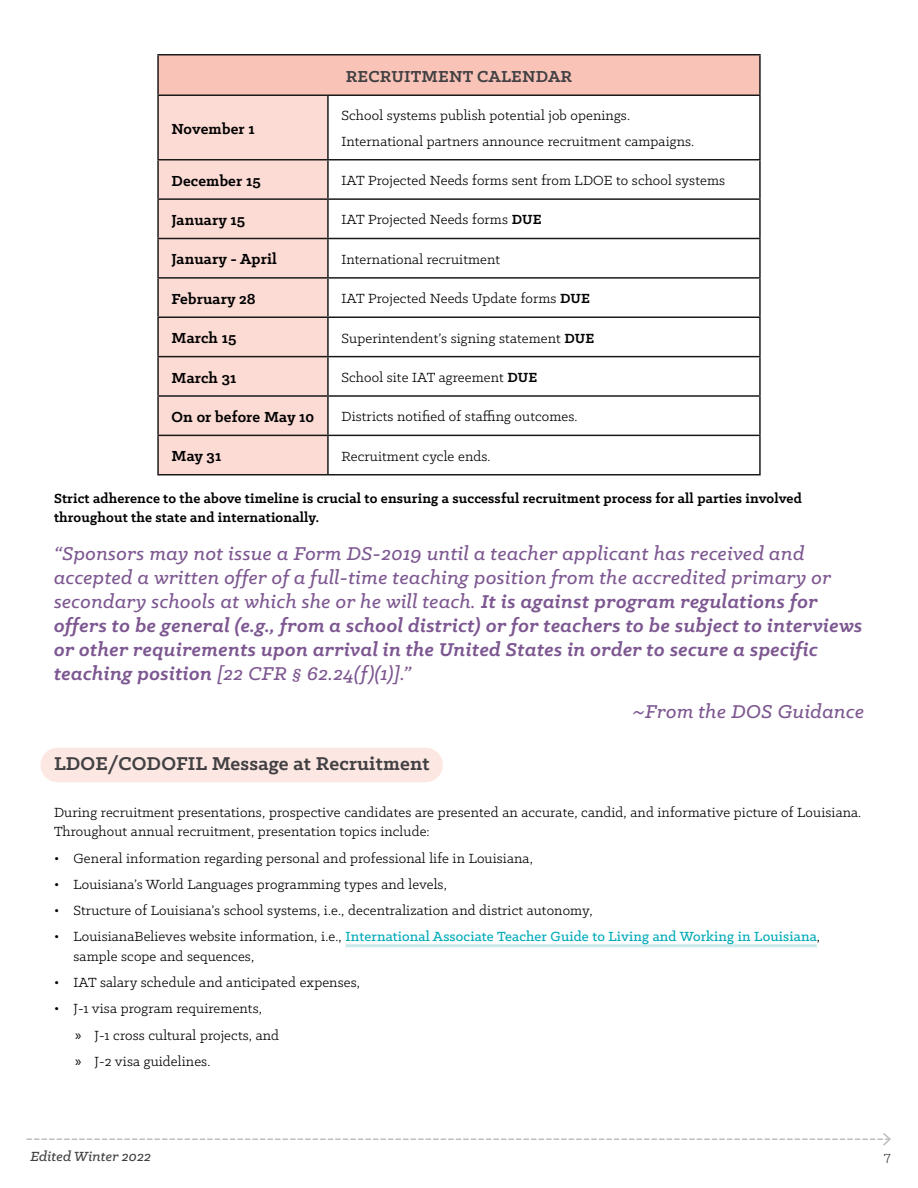
<style>
.page{position:relative;width:918px;height:1188px;background:#fff}
.page>*{position:absolute;margin:0;border:0;box-sizing:border-box;transform-origin:0 0}
.t1{font:italic 500 21px/24.2px "Klinic Slab";letter-spacing:.02em;color:#7d5791}
.Subhead_2{font:700 21px "Klinic Slab";letter-spacing:.01em;color:#414042}
.Body{font:700 18px "Klinic Slab";letter-spacing:.01em;color:#414042}
.Body-2{font:700 16.5px "Klinic Slab";letter-spacing:.01em;color:#000}
.Body-3{font:15px/19.5px "Klinic Slab";letter-spacing:.01em;color:#000}
.Body-4{font:700 15px/19.5px "Klinic Slab";letter-spacing:.01em;color:#000}
.t2{font:italic 500 15px "Klinic Slab";letter-spacing:.01em;color:#414042}
.t3{font:15px "Klinic Slab";color:#414042}
.s1{font-weight:700}
.s2{font-weight:500;color:#00abb8}
.s3{font-family:"Myriad Pro"}
</style>
<div class="page">
<svg style="left:27px;top:1133px;width:864px;height:13px"></svg>
<div style="left:40px;top:748px;width:403px;height:34px;background:#fde7e2;border-radius:17px"></div>
<hr style="left:346px;top:944px;width:471px;height:3px;background:#c9e9ec">
<div style="left:158px;top:55px;width:602px;height:40px;background:#fac3b8"></div>
<div style="left:159px;top:96px;width:168px;height:378px;background:#fcdbd4"></div>
<hr style="left:157px;top:54px;width:171px;height:2px;background:#1a1a1a">
<hr style="left:157px;top:56px;width:2px;height:38px;background:#1a1a1a">
<hr style="left:328px;top:54px;width:433px;height:2px;background:#1a1a1a">
<hr style="left:759px;top:56px;width:2px;height:38px;background:#1a1a1a">
<hr style="left:157px;top:94px;width:171px;height:2px;background:#1a1a1a">
<hr style="left:157px;top:96px;width:2px;height:63px;background:#1a1a1a">
<hr style="left:328px;top:94px;width:433px;height:2px;background:#1a1a1a">
<hr style="left:327px;top:96px;width:2px;height:63px;background:#1a1a1a">
<hr style="left:759px;top:96px;width:2px;height:63px;background:#1a1a1a">
<hr style="left:157px;top:159px;width:171px;height:1px;background:#1a1a1a">
<hr style="left:157px;top:160px;width:2px;height:38px;background:#1a1a1a">
<hr style="left:328px;top:159px;width:433px;height:1px;background:#1a1a1a">
<hr style="left:327px;top:160px;width:2px;height:38px;background:#1a1a1a">
<hr style="left:759px;top:160px;width:2px;height:38px;background:#1a1a1a">
<hr style="left:157px;top:198px;width:171px;height:2px;background:#1a1a1a">
<hr style="left:157px;top:200px;width:2px;height:38px;background:#1a1a1a">
<hr style="left:328px;top:198px;width:433px;height:2px;background:#1a1a1a">
<hr style="left:327px;top:200px;width:2px;height:38px;background:#1a1a1a">
<hr style="left:759px;top:200px;width:2px;height:38px;background:#1a1a1a">
<hr style="left:157px;top:238px;width:171px;height:1px;background:#1a1a1a">
<hr style="left:157px;top:239px;width:2px;height:38px;background:#1a1a1a">
<hr style="left:328px;top:238px;width:433px;height:1px;background:#1a1a1a">
<hr style="left:327px;top:239px;width:2px;height:38px;background:#1a1a1a">
<hr style="left:759px;top:239px;width:2px;height:38px;background:#1a1a1a">
<hr style="left:157px;top:277px;width:171px;height:2px;background:#1a1a1a">
<hr style="left:157px;top:279px;width:2px;height:37px;background:#1a1a1a">
<hr style="left:328px;top:277px;width:433px;height:2px;background:#1a1a1a">
<hr style="left:327px;top:279px;width:2px;height:37px;background:#1a1a1a">
<hr style="left:759px;top:279px;width:2px;height:37px;background:#1a1a1a">
<hr style="left:157px;top:316px;width:171px;height:2px;background:#1a1a1a">
<hr style="left:157px;top:318px;width:2px;height:38px;background:#1a1a1a">
<hr style="left:328px;top:316px;width:433px;height:2px;background:#1a1a1a">
<hr style="left:327px;top:318px;width:2px;height:38px;background:#1a1a1a">
<hr style="left:759px;top:318px;width:2px;height:38px;background:#1a1a1a">
<hr style="left:157px;top:356px;width:171px;height:1px;background:#1a1a1a">
<hr style="left:157px;top:357px;width:2px;height:38px;background:#1a1a1a">
<hr style="left:328px;top:356px;width:433px;height:1px;background:#1a1a1a">
<hr style="left:327px;top:357px;width:2px;height:38px;background:#1a1a1a">
<hr style="left:759px;top:357px;width:2px;height:38px;background:#1a1a1a">
<hr style="left:157px;top:395px;width:171px;height:2px;background:#1a1a1a">
<hr style="left:157px;top:397px;width:2px;height:38px;background:#1a1a1a">
<hr style="left:328px;top:395px;width:433px;height:2px;background:#1a1a1a">
<hr style="left:327px;top:397px;width:2px;height:38px;background:#1a1a1a">
<hr style="left:759px;top:397px;width:2px;height:38px;background:#1a1a1a">
<hr style="left:157px;top:435px;width:171px;height:1px;background:#1a1a1a">
<hr style="left:157px;top:436px;width:2px;height:38px;background:#1a1a1a">
<hr style="left:328px;top:435px;width:433px;height:1px;background:#1a1a1a">
<hr style="left:327px;top:436px;width:2px;height:38px;background:#1a1a1a">
<hr style="left:759px;top:436px;width:2px;height:38px;background:#1a1a1a">
<hr style="left:157px;top:474px;width:171px;height:2px;background:#1a1a1a">
<hr style="left:328px;top:474px;width:433px;height:2px;background:#1a1a1a">
<p class="Body-2" style="left:172px;top:118px;width:85px">November 1</p>
<p class="Body" style="left:346px;top:64px;width:228px">RECRUITMENT CALENDAR</p>
<p class="Body-3" style="left:341px;top:105px;width:290px">School systems publish potential job openings.</p>
<p class="Body-3" style="left:341px;top:131px;width:354px">International partners announce recruitment campaigns.</p>
<p class="Body-2" style="left:172px;top:170px;width:91px">December 15</p>
<p class="Body-3" style="left:341px;top:170px;width:385px">IAT Projected Needs forms sent from LDOE to school systems</p>
<p class="Body-2" style="left:172px;top:209px;width:75px">January 15</p>
<p class="Body-3" style="left:341px;top:210px;width:202px">IAT Projected Needs forms <span class="s1">DUE</span></p>
<p class="Body-2" style="left:172px;top:248px;width:107px">January - April</p>
<p class="Body-3" style="left:341px;top:249px;width:160px">International recruitment</p>
<p class="Body-2" style="left:172px;top:288px;width:86px">February 28</p>
<p class="Body-3" style="left:341px;top:288px;width:250px">IAT Projected Needs Update forms <span class="s1">DUE</span></p>
<p class="Body-2" style="left:172px;top:327px;width:66px">March 15</p>
<p class="Body-3" style="left:341px;top:328px;width:254px">Superintendent’s signing statement <span class="s1">DUE</span></p>
<p class="Body-2" style="left:172px;top:367px;width:66px">March 31</p>
<p class="Body-3" style="left:341px;top:367px;width:197px">School site IAT agreement <span class="s1">DUE</span></p>
<p class="Body-2" style="left:172px;top:406px;width:144px">On or before May 10</p>
<p class="Body-3" style="left:341px;top:407px;width:238px">Districts notified of staffing outcomes.</p>
<p class="Body-2" style="left:172px;top:445px;width:51px">May 31</p>
<p class="Body-3" style="left:341px;top:446px;width:151px">Recruitment cycle ends.</p>
<p class="Body-4" style="left:54px;top:488px;width:749px">Strict adherence to the above timeline is crucial to ensuring a successful recruitment process for all parties involved throughout the state and internationally.</p>
<p class="t1" style="left:54px;top:541px;width:810px">“Sponsors may not issue a Form DS-2019 until a teacher applicant has received and accepted a written offer of a full-time teaching position from the accredited primary or secondary schools at which she or he will teach. <span class="s1">It is against program regulations for offers to be general (e.g., from a school district) or for teachers to be subject to interviews or other requirements upon arrival in the United States in order to secure a specific teaching position</span> [22 CFR § 62.24(f)(1)].”</p>
<p class="t1" style="left:633px;top:699px;width:233px">~From the DOS Guidance</p>
<p class="Subhead_2" style="left:54px;top:750px;width:377px">LDOE/CODOFIL Message at Recruitment</p>
<p class="Body-3" style="left:54px;top:802px;width:809px">During recruitment presentations, prospective candidates are presented an accurate, candid, and informative picture of Louisiana.<br>Throughout annual recruitment, presentation topics include:</p>
<p class="Body-3" style="left:54px;top:848px;width:480px">• General information regarding personal and professional life in Louisiana,</p>
<p class="Body-3" style="left:54px;top:874px;width:395px">• Louisiana’s World Languages programming types and levels,</p>
<p class="Body-3" style="left:54px;top:900px;width:540px">• Structure of Louisiana’s school systems, i.e., decentralization and district autonomy,</p>
<p class="Body-3" style="left:74px;top:926px;width:748px;text-indent:-20px">• LouisianaBelieves website information, i.e., <span class="s2">International Associate Teacher Guide to Living and Working in Louisiana</span>, sample scope and sequences,</p>
<p class="Body-3" style="left:54px;top:972px;width:308px">• IAT salary schedule and anticipated expenses,</p>
<p class="Body-3" style="left:54px;top:998px;width:210px">• J-1 visa program requirements,</p>
<p class="Body-3" style="left:75px;top:1025px;width:206px"><span class="s3">»</span> J-1 cross cultural projects, and</p>
<p class="Body-3" style="left:75px;top:1051px;width:137px"><span class="s3">»</span> J-2 visa guidelines.</p>
<p class="t2" style="left:31px;top:1147px;width:122px">Edited Winter 2022</p>
<p class="t3" style="left:884px;top:1147px;width:9px">7</p>
</div>
